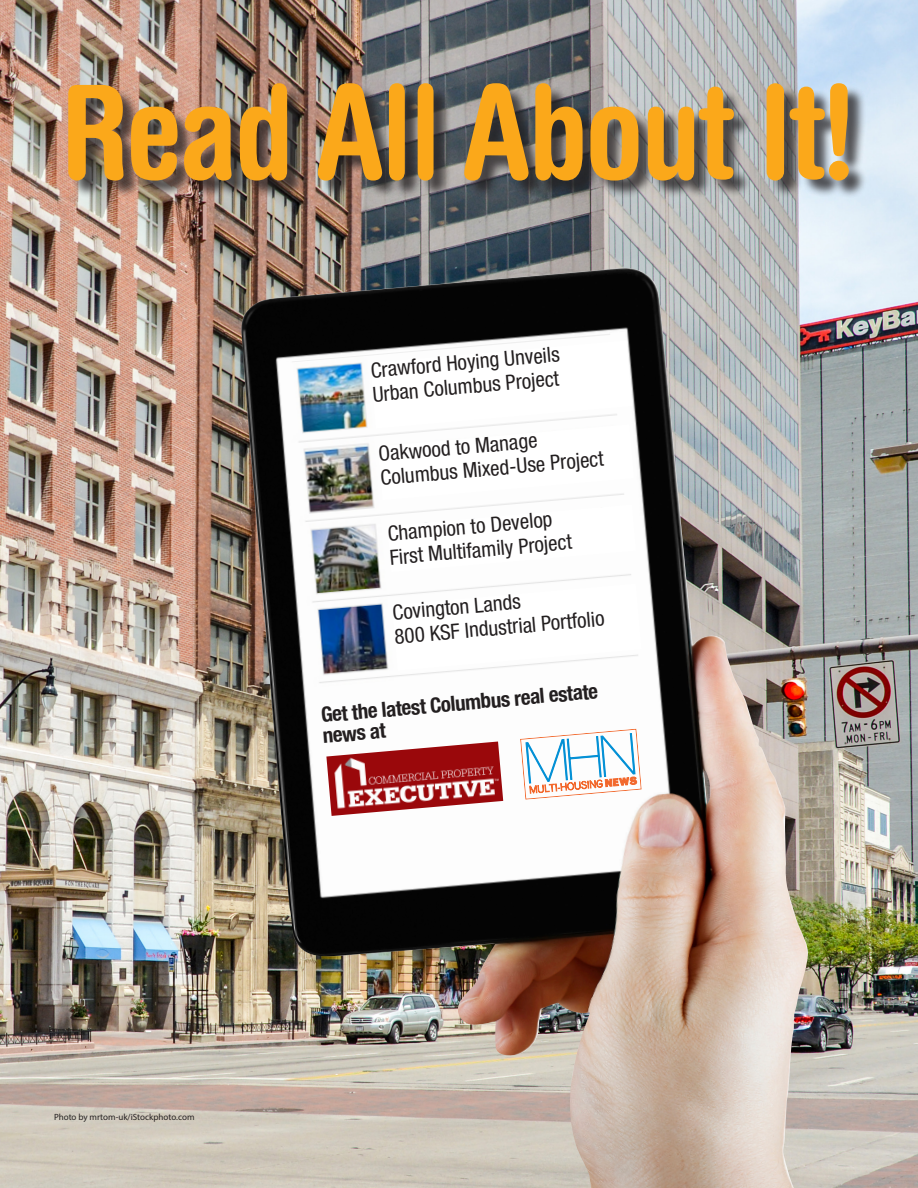
<style>
.page{position:relative;width:918px;height:1188px;background:#fff}
.page>*{position:absolute;margin:0;border:0;box-sizing:border-box;transform-origin:0 0}
.t1{font:700 condensed 130.5px "Helvetica Rounded LT Std";letter-spacing:-.02em;color:#fba81a}
.t2{font:condensed 21px/24px "Helvetica Neue LT Std";color:#231f20}
.t3{font:700 condensed 21px/21px "Helvetica Neue LT Std";color:#231f20}
.t4{font:9px "Myriad Pro";color:#231f20}
</style>
<div class="page">
<img style="left:0;top:0;width:918px;height:1188px">
<img style="left:238px;top:268px;width:571px;height:920px">
<div style="left:70px;top:85px;width:797px;height:114px;background:#231f20;opacity:.75"></div>
<img style="left:285px;top:334px;width:354px;height:353px">
<svg style="left:370px;top:340px;width:266px;height:232px"></svg>
<svg style="left:392px;top:584px;width:250px;height:87px"></svg>
<svg style="left:520px;top:729px;width:122px;height:71px"></svg>
<img style="left:326px;top:742px;width:177px;height:74px">
<p class="t1" style="left:61px;top:53px;width:798px">Read All About It!</p>
<p class="t2" style="left:370px;top:358px;width:191px;rotate:-5deg">Crawford Hoying Unveils<br>Urban Columbus Project</p>
<p class="t2" style="left:377px;top:442px;width:225px;rotate:-5deg">Oakwood to Manage<br>Columbus Mixed-Use Project</p>
<p class="t2" style="left:387px;top:521px;width:184px;rotate:-5deg">Champion to Develop<br>First Multifamily Project</p>
<p class="t2" style="left:391px;top:600px;width:212px;rotate:-5deg">Covington Lands<br>800 KSF Industrial Portfolio</p>
<p class="t3" style="left:320px;top:704px;width:279px;rotate:-5deg">Get the latest Columbus real estate news at</p>
<p class="t4" style="left:54px;top:1111px;width:142px">Photo by mrtom-uk/iStockphoto.com</p>
</div>
